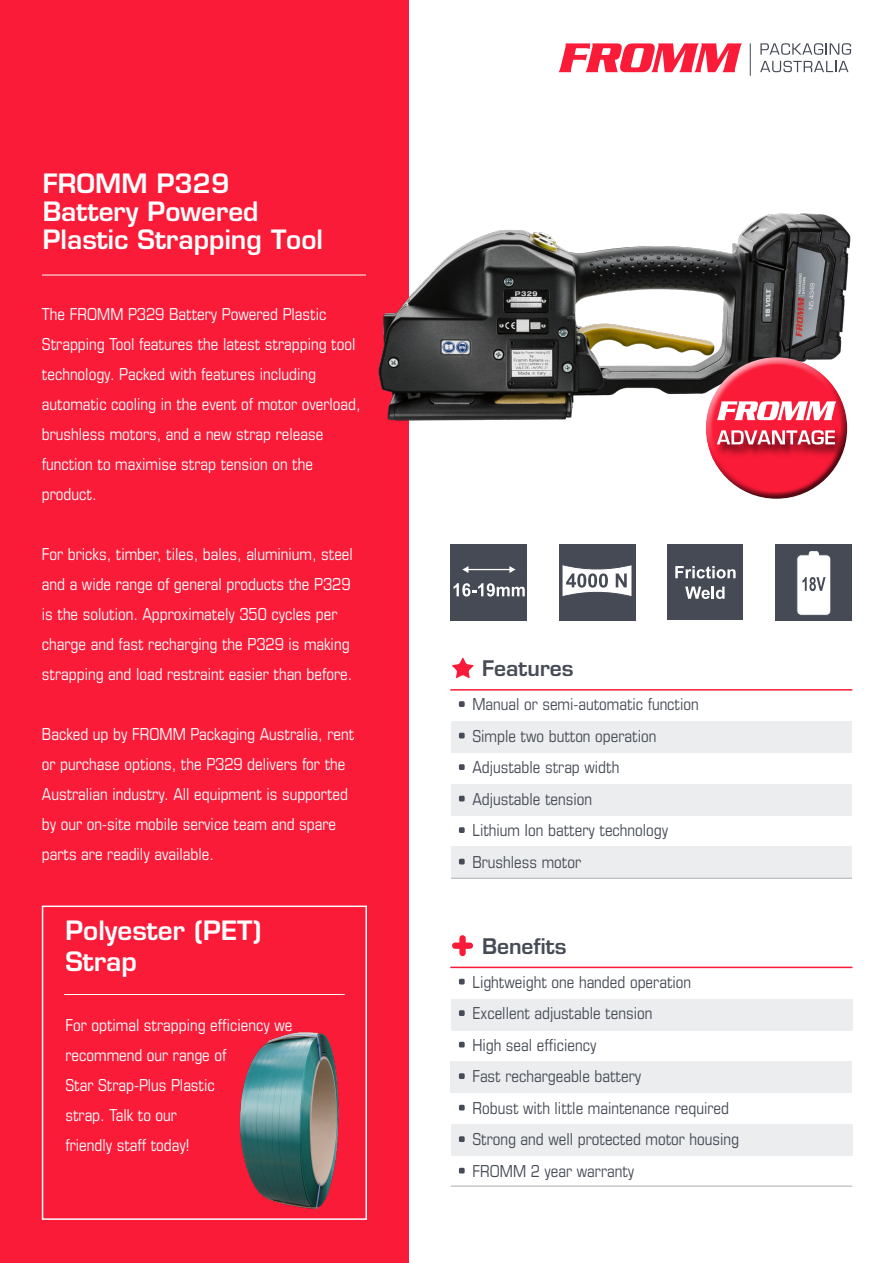
<style>
.page{position:relative;width:893px;height:1263px;background:#fff}
.page>*{position:absolute;margin:0;border:0;box-sizing:border-box;transform-origin:0 0}
.t1{font:600 25.95px/28.3px "Eurostile LT Std";color:#fff}
.t2{font:600 21px "Eurostile LT Std";color:#464b56}
.t3{font:condensed 16.5px/30px "Eurostile LT Std";color:#fff}
.t4{font:condensed 16.5px/31.5px "Eurostile LT Std";color:#464b56}
</style>
<div class="page">
<div style="left:0;top:0;width:409px;height:1263px;background:#fa1b38"></div>
<hr style="left:42px;top:275px;width:324px;height:1px;background:#fff">
<div style="left:451px;top:1124px;width:401px;height:32px;background:#ecedee"></div>
<div style="left:451px;top:784px;width:401px;height:31px;background:#ecedee"></div>
<div style="left:451px;top:721px;width:401px;height:31px;background:#ecedee"></div>
<div style="left:451px;top:846px;width:401px;height:32px;background:#ecedee"></div>
<hr style="left:451px;top:878px;width:401px;height:1px;background:#464b56">
<hr style="left:451px;top:689px;width:401px;height:2px;background:#fa1b38">
<div style="left:451px;top:1061px;width:401px;height:32px;background:#ecedee"></div>
<div style="left:451px;top:999px;width:401px;height:31px;background:#ecedee"></div>
<hr style="left:451px;top:967px;width:401px;height:1px;background:#fa1b38">
<svg style="left:452px;top:657px;width:22px;height:21px"></svg>
<svg style="left:452px;top:935px;width:21px;height:21px"></svg>
<svg style="left:459px;top:701px;width:6px;height:6px"></svg>
<svg style="left:459px;top:733px;width:6px;height:5px"></svg>
<svg style="left:459px;top:764px;width:6px;height:6px"></svg>
<svg style="left:459px;top:796px;width:6px;height:5px"></svg>
<svg style="left:459px;top:827px;width:6px;height:6px"></svg>
<svg style="left:459px;top:859px;width:6px;height:5px"></svg>
<svg style="left:459px;top:979px;width:6px;height:5px"></svg>
<svg style="left:459px;top:1010px;width:6px;height:6px"></svg>
<svg style="left:459px;top:1042px;width:6px;height:5px"></svg>
<svg style="left:459px;top:1073px;width:6px;height:6px"></svg>
<svg style="left:459px;top:1105px;width:6px;height:5px"></svg>
<svg style="left:459px;top:1136px;width:6px;height:6px"></svg>
<svg style="left:459px;top:1168px;width:6px;height:5px"></svg>
<hr style="left:451px;top:1186px;width:401px;height:1px;background:#464b56">
<div style="left:667px;top:544px;width:76px;height:76px;background:#464a55"></div>
<svg style="left:675px;top:566px;width:61px;height:12px"></svg>
<svg style="left:685px;top:586px;width:40px;height:13px"></svg>
<div style="left:776px;top:544px;width:76px;height:76px;background:#464a55"></div>
<div style="left:797px;top:555px;width:34px;height:60px;background:#fff;border-radius:4px"></div>
<div style="left:797px;top:555px;width:34px;height:60px;border:1px solid #464a55;border-radius:4px"></div>
<svg style="left:809px;top:551px;width:10px;height:6px"></svg>
<svg style="left:802px;top:577px;width:23px;height:14px"></svg>
<svg style="left:558px;top:43px;width:184px;height:29px"></svg>
<hr style="left:750px;top:43px;width:1px;height:33px;background:#464a55">
<svg style="left:760px;top:43px;width:91px;height:12px"></svg>
<svg style="left:760px;top:61px;width:88px;height:11px"></svg>
<div style="left:42px;top:905px;width:325px;height:315px;border:2px solid #fff"></div>
<hr style="left:64px;top:994px;width:281px;height:1px;background:#fff">
<img style="left:240px;top:1032px;width:99px;height:177px">
<img style="left:323px;top:213px;width:528px;height:217px">
<svg style="left:706px;top:357px;width:137px;height:83px"></svg>
<svg style="left:707px;top:379px;width:140px;height:120px;fill:#fa1b38"></svg>
<svg style="left:717px;top:401px;width:119px;height:19px"></svg>
<img style="left:712px;top:427px;width:137px;height:33px">
<svg style="left:717px;top:430px;width:118px;height:14px"></svg>
<div style="left:451px;top:544px;width:76px;height:76px;background:#464a55"></div>
<hr style="left:467px;top:569px;width:43px;height:1px;background:#fff">
<svg style="left:462px;top:566px;width:6px;height:7px"></svg>
<svg style="left:509px;top:566px;width:6px;height:7px"></svg>
<svg style="left:454px;top:583px;width:71px;height:13px"></svg>
<div style="left:559px;top:544px;width:76px;height:76px;background:#464a55"></div>
<svg style="left:562px;top:565px;width:70px;height:31px"></svg>
<h1 class="t1" style="left:43px;top:169px;width:282px">FROMM P329<br>Battery Powered<br>Plastic Strapping Tool</h1>
<p class="t3" style="left:42px;top:299px;width:320px">The FROMM P329 Battery Powered Plastic Strapping Tool features the latest strapping tool technology. Packed with features including automatic cooling in the event of motor overload, brushless motors, and a new strap release function to maximise strap tension on the product.</p>
<p class="t3" style="left:42px;top:539px;width:313px">For bricks, timber, tiles, bales, aluminium, steel and a wide range of general products the P329 is the solution. Approximately 350 cycles per charge and fast recharging the P329 is making strapping and load restraint easier than before.</p>
<p class="t3" style="left:42px;top:719px;width:314px">Backed up by FROMM Packaging Australia, rent or purchase options, the P329 delivers for the Australian industry. All equipment is supported by our on-site mobile service team and spare parts are readily available.</p>
<h1 class="t1" style="left:65px;top:915px;width:198px;line-height:31.2px">Polyester (PET)<br>Strap</h1>
<p class="t3" style="left:65px;top:1010px;width:229px">For optimal strapping efficiency we recommend our range of<br>Star Strap-Plus Plastic<br>strap. Talk to our<br>friendly staff today!</p>
<p class="t2" style="left:482px;top:655px;width:93px">Features</p>
<p class="t4" style="left:472px;top:688px;width:228px">Manual or semi-automatic function<br>Simple two button operation<br>Adjustable strap width<br>Adjustable tension<br>Lithium Ion battery technology<br>Brushless motor</p>
<p class="t2" style="left:482px;top:933px;width:86px">Benefits</p>
<p class="t4" style="left:472px;top:965px;width:268px">Lightweight one handed operation<br>Excellent adjustable tension<br>High seal efficiency<br>Fast rechargeable battery<br>Robust with little maintenance required<br>Strong and well protected motor housing<br>FROMM 2 year warranty</p>
</div>
